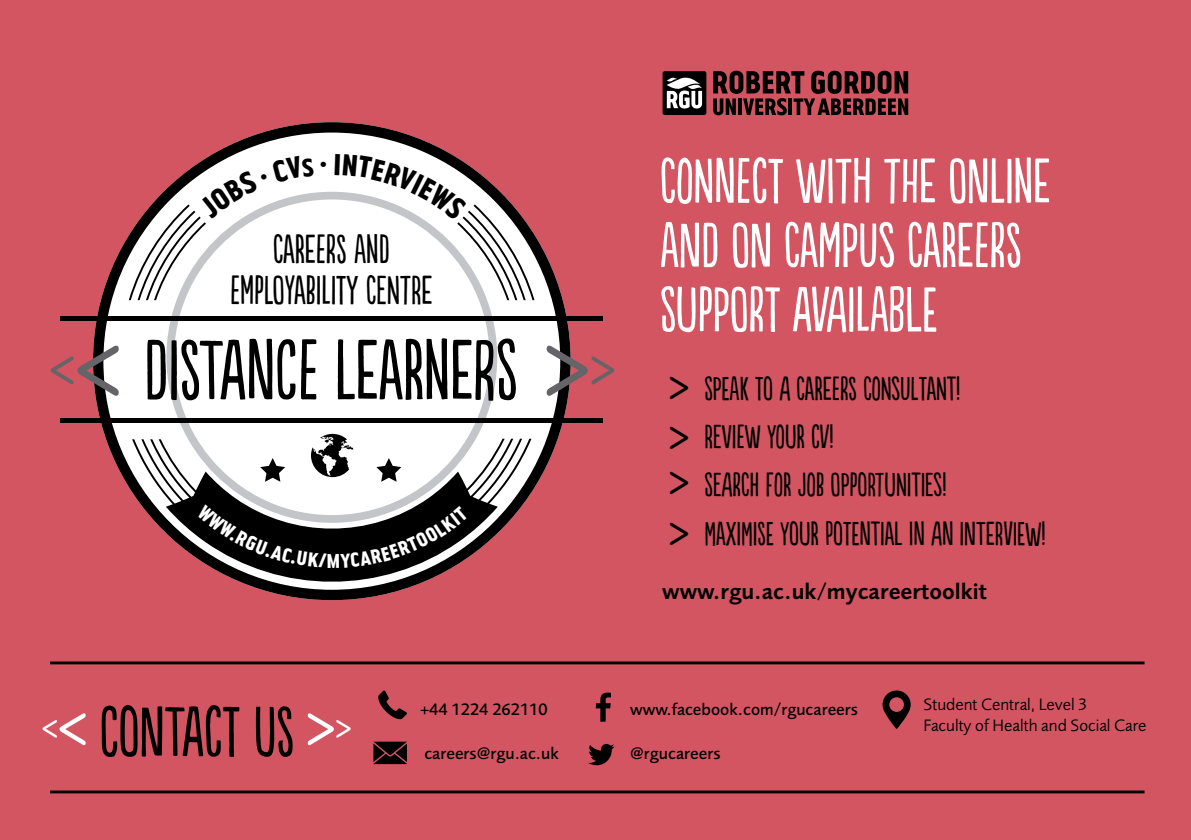
<style>
.page{position:relative;width:1191px;height:840px;background:#fff}
.page>*{position:absolute;margin:0;border:0;box-sizing:border-box;transform-origin:0 0}
.t1{font:80px "Populaire";color:#000}
.t2{font:66.6px "Populaire";color:#000}
.t3{font:59.6px/64.2px "Populaire";color:#fff}
.t4{font:57.6px "Courier";color:#656469;scale:.77 1}
.t5{font:38.2px/41.6px "Populaire";color:#000;text-align:center}
.t6{font:36.6px "Courier";color:#fff;scale:.77 1}
.t7{font:31.4px/48.2px "Populaire";color:#000}
.t8{font:600 22.8px "Foundry Sans";color:#000}
.t9{font:500 17.2px "Foundry Sans";color:#000}
.t10{font:17.2px/20.6px "Foundry Sans";color:#000}
.s1{font-size:105px}
.s2{font-family:"Courier";color:#fff}
</style>
<div class="page">
<div style="left:0;top:0;width:1191px;height:839px;background:#d25561"></div>
<hr style="left:61px;top:316px;width:542px;height:4px;background:#000">
<hr style="left:61px;top:418px;width:542px;height:4px;background:#000">
<svg style="left:93px;top:122px;width:477px;height:478px;fill:#fff"></svg>
<svg style="left:588px;top:743px;width:26px;height:21px"></svg>
<svg style="left:596px;top:692px;width:15px;height:29px"></svg>
<svg style="left:373px;top:741px;width:34px;height:22px"></svg>
<svg style="left:378px;top:690px;width:29px;height:28px"></svg>
<svg style="left:713px;top:71px;width:195px;height:44px"></svg>
<div style="left:662px;top:71px;width:44px;height:44px;background:#000;border-radius:2px"></div>
<svg style="left:666px;top:77px;width:36px;height:31px"></svg>
<svg style="left:882px;top:690px;width:28px;height:38px"></svg>
<hr style="left:50px;top:661px;width:1094px;height:3px;background:#000">
<hr style="left:50px;top:790px;width:1094px;height:3px;background:#000">
<svg style="left:129px;top:156px;width:185px;height:144px"></svg>
<svg style="left:321px;top:162px;width:5px;height:5px"></svg>
<svg style="left:335px;top:154px;width:199px;height:146px"></svg>
<svg style="left:546px;top:345px;width:25px;height:50px"></svg>
<svg style="left:196px;top:503px;width:272px;height:64px"></svg>
<h3 class="t4" style="left:49px;top:325px;width:98px">&lt;<span class="s1">&lt;</span></h3>
<p class="t5" style="left:230px;top:229px;width:202px">CAREERS AND<br>EMPLOYABILITY CENTRE</p>
<h1 class="t1" style="left:144px;top:326px;width:375px">DISTANCE LEARNERS</h1>
<h2 class="t2" style="left:58px;top:694px;width:238px"><span class="s2">&lt;</span> CONTACT US</h2>
<p class="t6" style="left:42px;top:700px;width:24px">&lt;</p>
<p class="t9" style="left:420px;top:698px;width:128px">+44 1224 262110</p>
<p class="t9" style="left:424px;top:743px;width:136px">careers@rgu.ac.uk</p>
<h3 class="t3" style="left:660px;top:152px;width:360px">CONNECT WITH THE ONLINE<br>AND ON CAMPUS CAREERS<br>SUPPORT AVAILABLE</h3>
<p class="t7" style="left:704px;top:365px;width:343px">SPEAK TO A CAREERS CONSULTANT!<br>REVIEW YOUR CV!<br>SEARCH FOR JOB OPPORTUNITIES!<br>MAXIMISE YOUR POTENTIAL IN AN INTERVIEW!</p>
<p class="t8" style="left:662px;top:578px;width:326px">www.rgu.ac.uk/mycareertoolkit</p>
<p class="t9" style="left:630px;top:698px;width:229px">www.facebook.com/rgucareers</p>
<p class="t10" style="left:923px;top:694px;width:224px">Student Central, Level 3<br>Faculty of Health and Social Care</p>
<p class="t9" style="left:630px;top:742px;width:92px">@rgucareers</p>
</div>
